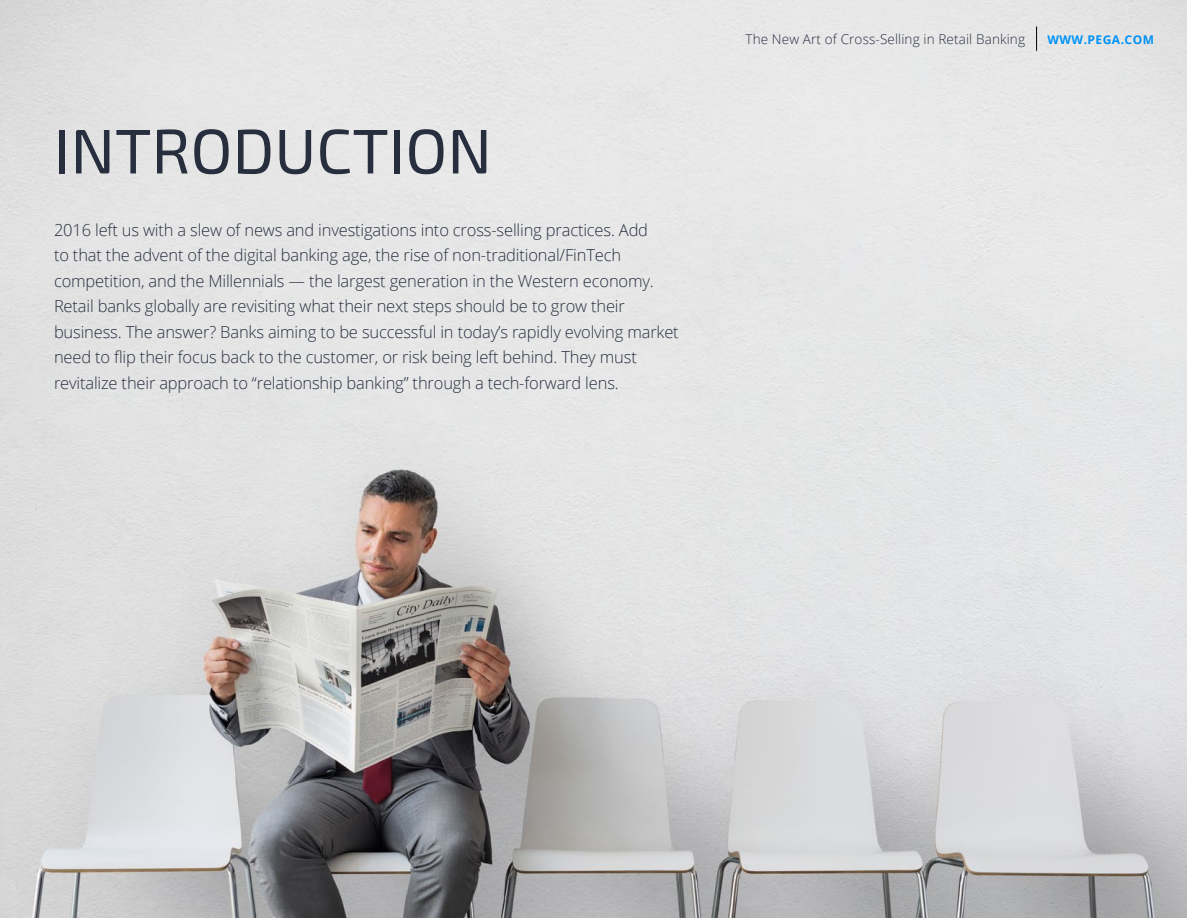
<style>
.page{position:relative;width:1188px;height:918px;background:#fff}
.page>*{position:absolute;margin:0;border:0;box-sizing:border-box;transform-origin:0 0}
.t1{font:63px "Exo 2.0";color:#272f3f}
.t2{font:300 16.5px/25.5px "Open Sans";letter-spacing:-.01em;color:#272f3f}
.t3{font:300 13.5px "Open Sans";letter-spacing:.01em;color:#272f3f}
.t4{font:700 12px "Open Sans";letter-spacing:.04em;color:#0092f8}
</style>
<div class="page">
<img style="left:0;top:0;width:1187px;height:918px">
<svg style="left:1036px;top:26px;width:1px;height:25px"></svg>
<h1 class="t1" style="left:54px;top:115px;width:439px">INTRODUCTION</h1>
<p class="t2" style="left:54px;top:217px;width:626px">2016 left us with a slew of news and investigations into cross-selling practices. Add<br>to that the advent of the digital banking age, the rise of non-traditional/FinTech competition, and the Millennials — the largest generation in the Western economy.<br>Retail banks globally are revisiting what their next steps should be to grow their business. The answer? Banks aiming to be successful in today’s rapidly evolving market need to flip their focus back to the customer, or risk being left behind. They must revitalize their approach to “relationship banking” through a tech-forward lens.</p>
<p class="t3" style="left:745px;top:29px;width:281px">The New Art of Cross-Selling in Retail Banking</p>
<p class="t4" style="left:1047px;top:31px;width:108px">WWW.PEGA.COM</p>
</div>
